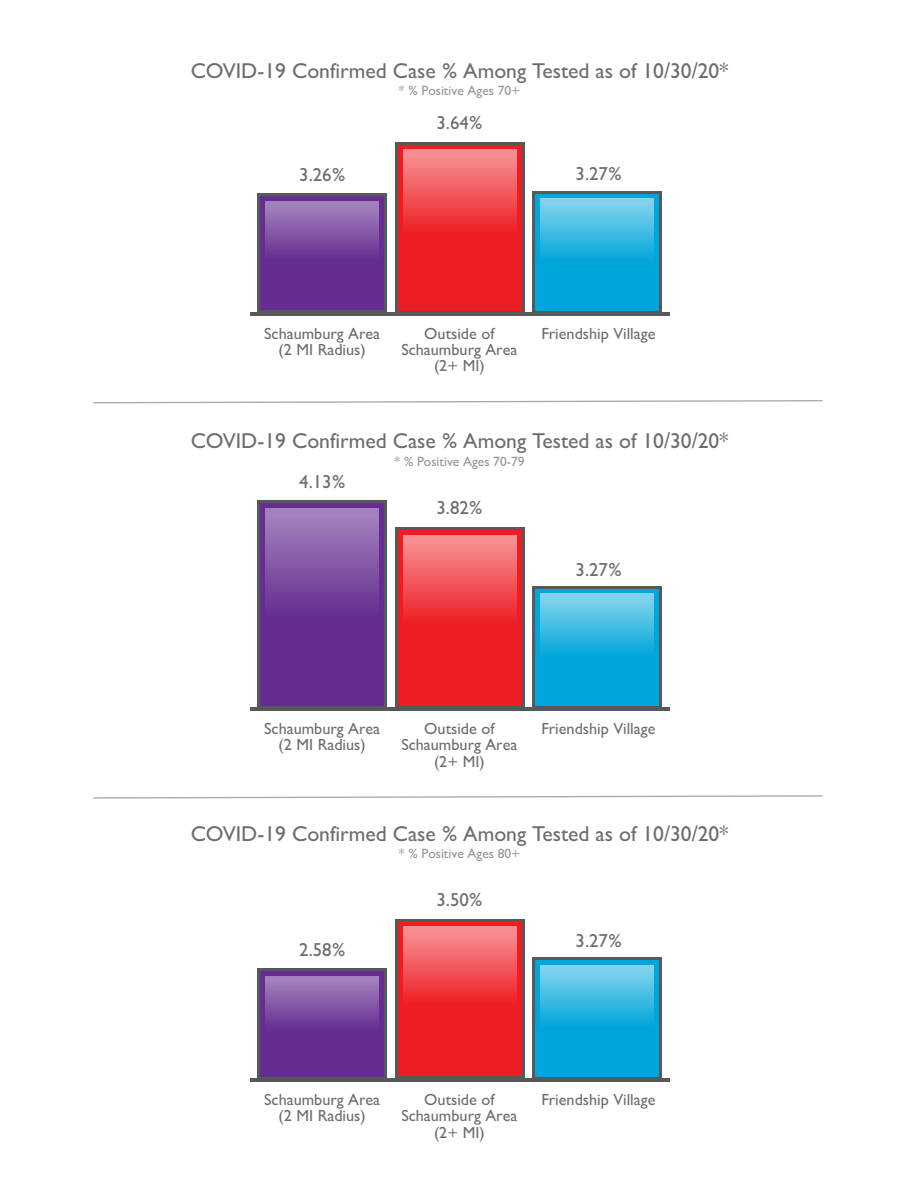
<style>
.page{position:relative;width:918px;height:1188px;background:#fff}
.page>*{position:absolute;margin:0;border:0;box-sizing:border-box;transform-origin:0 0}
.t1{font:21.6px "Gentle Sans";color:#6c6d70}
.t2{font:18.9px "Gentle Sans";color:#6c6d70}
.t3{font:16.2px/16.2px "Gentle Sans";color:#6c6d70;text-align:center}
.t4{font:13.5px "Gentle Sans";color:#939598}
</style>
<div class="page">
<hr style="left:251px;top:708px;width:419px;height:3px;background:#57585a">
<div style="left:257px;top:194px;width:130px;height:121px;background:#57585a"></div>
<div style="left:395px;top:142px;width:130px;height:173px;background:#57585a"></div>
<div style="left:533px;top:191px;width:129px;height:124px;background:#57585a"></div>
<div style="left:260px;top:196px;width:124px;height:114px;background:#652d91"></div>
<svg style="left:266px;top:202px;width:113px;height:51px;background:#895fab"></svg>
<div style="left:398px;top:145px;width:124px;height:165px;background:#ee1d23"></div>
<div style="left:535px;top:194px;width:124px;height:116px;background:#00a6db"></div>
<svg style="left:403px;top:150px;width:114px;height:77px;background:#f25e62"></svg>
<div style="left:395px;top:919px;width:130px;height:162px;background:#57585a"></div>
<div style="left:398px;top:922px;width:124px;height:154px;background:#ee1d23"></div>
<svg style="left:403px;top:927px;width:114px;height:71px;background:#f25e63"></svg>
<div style="left:395px;top:527px;width:130px;height:183px;background:#57585a"></div>
<div style="left:398px;top:530px;width:124px;height:175px;background:#ee1d23"></div>
<svg style="left:403px;top:535px;width:114px;height:82px;background:#f25e63"></svg>
<div style="left:257px;top:501px;width:130px;height:209px;background:#57585a"></div>
<div style="left:260px;top:503px;width:124px;height:202px;background:#652d91"></div>
<svg style="left:266px;top:509px;width:113px;height:94px;background:#895faa"></svg>
<svg style="left:541px;top:199px;width:113px;height:58px;background:#49bfe4"></svg>
<div style="left:533px;top:586px;width:129px;height:124px;background:#57585a"></div>
<div style="left:535px;top:589px;width:124px;height:116px;background:#00a6db"></div>
<svg style="left:541px;top:594px;width:113px;height:58px;background:#49bfe4"></svg>
<div style="left:533px;top:957px;width:129px;height:124px;background:#57585a"></div>
<div style="left:535px;top:960px;width:124px;height:116px;background:#00a6db"></div>
<svg style="left:541px;top:965px;width:113px;height:58px;background:#49bfe4"></svg>
<hr style="left:251px;top:312px;width:419px;height:4px;background:#57585a">
<div style="left:257px;top:968px;width:130px;height:114px;background:#57585a"></div>
<div style="left:260px;top:971px;width:124px;height:106px;background:#652d91"></div>
<svg style="left:266px;top:976px;width:113px;height:47px;background:#8a60ab"></svg>
<hr style="left:251px;top:1079px;width:419px;height:3px;background:#57585a">
<svg style="left:93px;top:400px;width:730px;height:4px"></svg>
<svg style="left:93px;top:795px;width:730px;height:4px"></svg>
<h1 class="t1" style="left:191px;top:58px;width:539px">COVID-19 Confirmed Case % Among Tested as of 10/30/20*</h1>
<p class="t4" style="left:399px;top:83px;width:123px">* % Positive Ages 70+</p>
<p class="t2" style="left:299px;top:164px;width:47px">3.26%</p>
<p class="t2" style="left:436px;top:112px;width:47px">3.64%</p>
<p class="t2" style="left:576px;top:163px;width:47px">3.27%</p>
<p class="t3" style="left:264px;top:325px;width:118px">Schaumburg Area (2 MI Radius)</p>
<p class="t3" style="left:401px;top:325px;width:118px">Outside of<br>Schaumburg Area (2+ MI)</p>
<p class="t3" style="left:542px;top:325px;width:115px">Friendship Village</p>
<h1 class="t1" style="left:191px;top:428px;width:539px">COVID-19 Confirmed Case % Among Tested as of 10/30/20*</h1>
<p class="t2" style="left:299px;top:471px;width:47px">4.13%</p>
<p class="t4" style="left:394px;top:453px;width:132px">* % Positive Ages 70-79</p>
<p class="t2" style="left:436px;top:497px;width:47px">3.82%</p>
<p class="t2" style="left:576px;top:558px;width:47px">3.27%</p>
<p class="t3" style="left:264px;top:721px;width:118px">Schaumburg Area (2 MI Radius)</p>
<p class="t3" style="left:424px;top:721px;width:72px">Outside of</p>
<p class="t3" style="left:542px;top:721px;width:115px">Friendship Village</p>
<p class="t3" style="left:401px;top:737px;width:118px">Schaumburg Area (2+ MI)</p>
<h1 class="t1" style="left:191px;top:821px;width:539px">COVID-19 Confirmed Case % Among Tested as of 10/30/20*</h1>
<p class="t4" style="left:399px;top:846px;width:123px">* % Positive Ages 80+</p>
<p class="t2" style="left:299px;top:939px;width:47px">2.58%</p>
<p class="t2" style="left:436px;top:889px;width:47px">3.50%</p>
<p class="t2" style="left:576px;top:929px;width:47px">3.27%</p>
<p class="t3" style="left:264px;top:1092px;width:118px">Schaumburg Area (2 MI Radius)</p>
<p class="t3" style="left:424px;top:1092px;width:72px">Outside of</p>
<p class="t3" style="left:542px;top:1092px;width:115px">Friendship Village</p>
<p class="t3" style="left:401px;top:1108px;width:118px">Schaumburg Area (2+ MI)</p>
</div>
